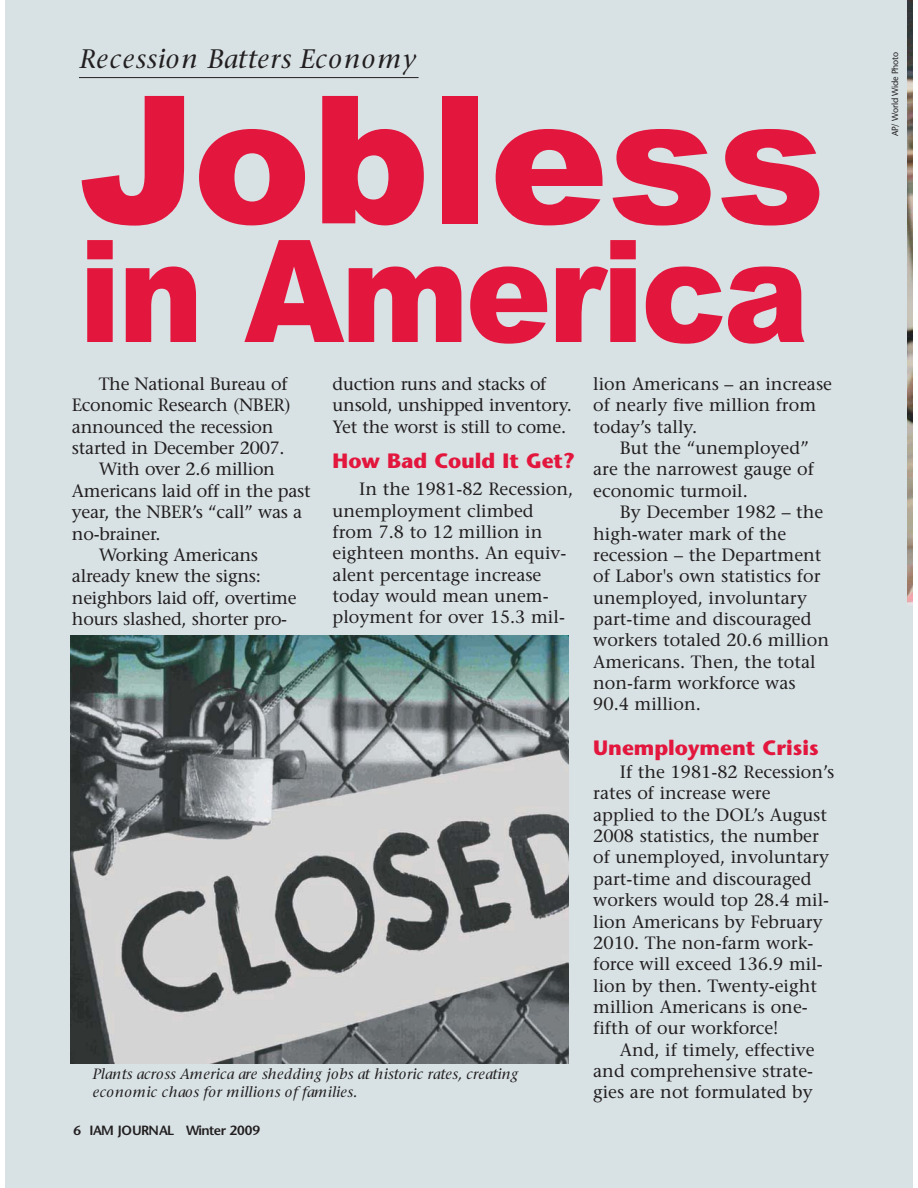
<style>
.page{position:relative;width:918px;height:1188px;background:#fff}
.page>*{position:absolute;margin:0;border:0;box-sizing:border-box;transform-origin:0 0}
.t1{font:900 178.05px "Arial";color:#e3173e}
.t2{font:900 142.35px "Arial";letter-spacing:-.025em;color:#e3173e;scale:.9 1}
.t3{font:italic 26.7px "Stone Serif";letter-spacing:.05em;color:#231f20}
.t4{font:700 20.7px "Stone Sans";color:#e3173e}
.t5{font:17.85px/21.3px "Stone Serif";color:#231f20}
.t6{font:italic 14.85px/17.9px "Stone Serif";letter-spacing:.01em;color:#231f20}
.t7{font:600 13.35px "Stone Sans";letter-spacing:-.035em;color:#231f20}
.t8{font:8.85px "Stone Sans";letter-spacing:-.025em;color:#231f20}
</style>
<div class="page">
<div style="left:5px;top:0;width:908px;height:1188px;background:#d8e2e5"></div>
<img style="left:70px;top:636px;width:499px;height:427px">
<img style="left:907px;top:0;width:6px;height:604px">
<hr style="left:79px;top:77px;width:340px;height:1px;background:#231f20">
<h3 class="t3" style="left:80px;top:48px;width:338px">Recession Batters Economy</h3>
<h1 class="t1" style="left:79px;top:58px;width:748px">Jobless</h1>
<h2 class="t2" style="left:79px;top:210px;width:813px">in America</h2>
<p class="t5" style="left:99px;top:375px;width:190px">The National Bureau of</p>
<p class="t5" style="left:72px;top:396px;width:220px">Economic Research (NBER)</p>
<p class="t5" style="left:72px;top:418px;width:203px">announced the recession</p>
<p class="t5" style="left:72px;top:439px;width:214px">started in December 2007.</p>
<p class="t5" style="left:99px;top:461px;width:178px">With over 2.6 million</p>
<p class="t5" style="left:72px;top:482px;width:240px">Americans laid off in the past</p>
<p class="t5" style="left:72px;top:503px;width:232px">year, the NBER’s “call” was a</p>
<p class="t5" style="left:72px;top:525px;width:90px">no-brainer.</p>
<p class="t5" style="left:99px;top:546px;width:161px">Working Americans</p>
<p class="t5" style="left:72px;top:567px;width:190px">already knew the signs:</p>
<p class="t5" style="left:72px;top:589px;width:226px">neighbors laid off, overtime</p>
<p class="t5" style="left:72px;top:610px;width:217px">hours slashed, shorter pro-</p>
<p class="t5" style="left:333px;top:375px;width:241px">duction runs and stacks of unsold, unshipped inventory.<br>Yet the worst is still to come.</p>
<p class="t4" style="left:333px;top:453px;width:244px">How Bad Could It Get?</p>
<p class="t5" style="left:333px;top:480px;width:242px;text-indent:27px">In the 1981-82 Recession, unemployment climbed from 7.8 to 12 million in eighteen months. An equiv&shy;alent percentage increase today would mean unem&shy;ployment for over 15.3 mil-</p>
<p class="t6" style="left:93px;top:1066px;width:427px">Plants across America are shedding jobs at historic rates, creating economic chaos for millions of families.</p>
<p class="t7" style="left:73px;top:1125px;width:188px">6 IAM JOURNAL Winter 2009</p>
<p class="t5" style="left:593px;top:375px;width:240px">lion Americans – an increase of nearly five million from today’s tally.</p>
<p class="t5" style="left:593px;top:439px;width:222px;text-indent:27px">But the “unemployed” are the narrowest gauge of economic turmoil.</p>
<p class="t5" style="left:593px;top:503px;width:237px;text-indent:27px">By December 1982 – the high-water mark of the recession – the Department of Labor's own statistics for unemployed, involuntary part-time and discouraged workers totaled 20.6 million<br>Americans. Then, the total non-farm workforce was<br>90.4 million.</p>
<p class="t4" style="left:593px;top:740px;width:227px">Unemployment Crisis</p>
<p class="t5" style="left:593px;top:763px;width:243px;text-indent:27px">If the 1981-82 Recession’s rates of increase were applied to the DOL’s August<br>2008 statistics, the number of unemployed, involuntary part-time and discouraged workers would top 28.4 mil&shy;lion Americans by February<br>2010. The non-farm work&shy;force will exceed 136.9 mil&shy;lion by then. Twenty-eight million Americans is one&shy;fifth of our workforce!</p>
<p class="t5" style="left:593px;top:1041px;width:223px;text-align:justify;text-indent:27px">And, if timely, effective and comprehensive strate&shy;gies are not formulated by</p>
<p class="t8" style="left:892px;top:136px;width:86px;rotate:-90deg">AP/ World Wide Photo</p>
</div>
